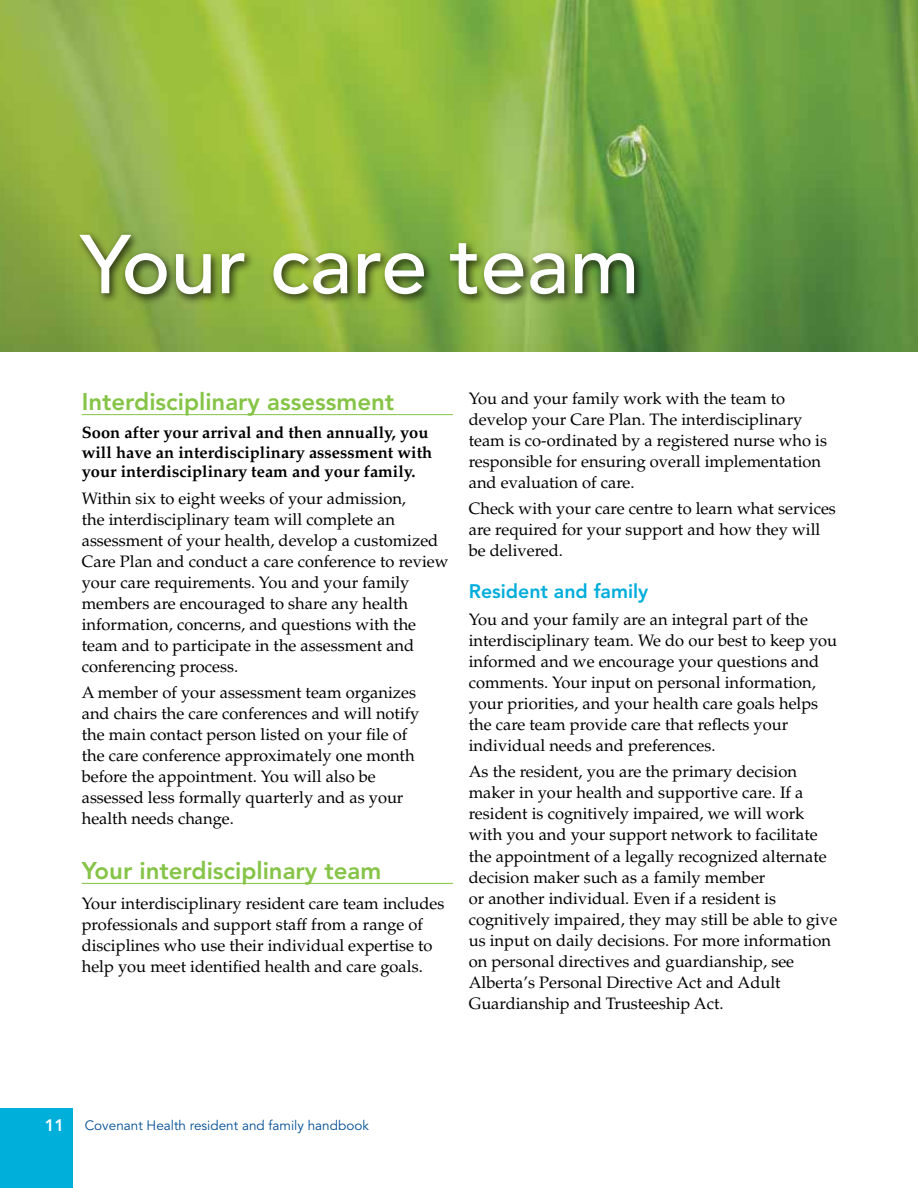
<style>
.page{position:relative;width:918px;height:1188px;background:#fff}
.page>*{position:absolute;margin:0;border:0;box-sizing:border-box;transform-origin:0 0}
.t1{font:500 82.5px "Avenir LT Std";color:#fff}
.t2{font:800 24px "Avenir LT Std";color:#85c446}
.t3{font:800 19.5px "Avenir LT Std";color:#00addb}
.t4{font:16.5px/21px "Palatino LT Std";color:#000}
.t5{font:700 16.5px/19.5px "Palatino LT Std";color:#000}
.t6{font:13.5px "Avenir LT Std";color:#004e95}
.s1{font-weight:800;font-size:16.5px;color:#fff}
</style>
<div class="page">
<div style="left:0;top:1109px;width:72px;height:79px;background:#00b0db"></div>
<hr style="left:82px;top:414px;width:371px;height:1px;background:#85c446">
<hr style="left:82px;top:883px;width:371px;height:1px;background:#85c446">
<img style="left:0;top:0;width:918px;height:352px">
<div style="left:75px;top:230px;width:571px;height:76px;background:#000;opacity:.75"></div>
<h1 class="t1" style="left:80px;top:217px;width:561px">Your care team</h1>
<h2 class="t2" style="left:82px;top:387px;width:314px">Interdisciplinary assessment</h2>
<p class="t5" style="left:82px;top:423px;width:352px">Soon after your arrival and then annually, you will have an interdisciplinary assessment with your interdisciplinary team and your family.</p>
<p class="t4" style="left:82px;top:488px;width:368px">Within six to eight weeks of your admission,<br>the interdisciplinary team will complete an assessment of your health, develop a customized Care Plan and conduct a care conference to review your care requirements. You and your family members are encouraged to share any health information, concerns, and questions with the team and to participate in the assessment and conferencing process.</p>
<p class="t4" style="left:82px;top:682px;width:339px">A member of your assessment team organizes and chairs the care conferences and will notify the main contact person listed on your file of the care conference approximately one month before the appointment. You will also be assessed less formally quarterly and as your health needs change.</p>
<h2 class="t2" style="left:82px;top:856px;width:301px">Your interdisciplinary team</h2>
<p class="t4" style="left:82px;top:893px;width:364px">Your interdisciplinary resident care team includes professionals and support staff from a range of disciplines who use their individual expertise to help you meet identified health and care goals.</p>
<p class="t4" style="left:469px;top:388px;width:360px">You and your family work with the team to develop your Care Plan. The interdisciplinary team is co-ordinated by a registered nurse who is responsible for ensuring overall implementation and evaluation of care.</p>
<p class="t4" style="left:469px;top:498px;width:369px">Check with your care centre to learn what services are required for your support and how they will be delivered.</p>
<p class="t3" style="left:469px;top:579px;width:181px">Resident and family</p>
<p class="t4" style="left:469px;top:609px;width:370px">You and your family are an integral part of the interdisciplinary team. We do our best to keep you informed and we encourage your questions and comments. Your input on personal information, your priorities, and your health care goals helps the care team provide care that reflects your individual needs and preferences.</p>
<p class="t4" style="left:469px;top:762px;width:370px">As the resident, you are the primary decision maker in your health and supportive care. If a resident is cognitively impaired, we will work with you and your support network to facilitate the appointment of a legally recognized alternate decision maker such as a family member<br>or another individual. Even if a resident is cognitively impaired, they may still be able to give us input on daily decisions. For more information on personal directives and guardianship, see Alberta’s Personal Directive Act and Adult Guardianship and Trusteeship Act.</p>
<p class="t6" style="left:45px;top:1118px;width:326px"><span class="s1">11</span> Covenant Health resident and family handbook</p>
</div>
